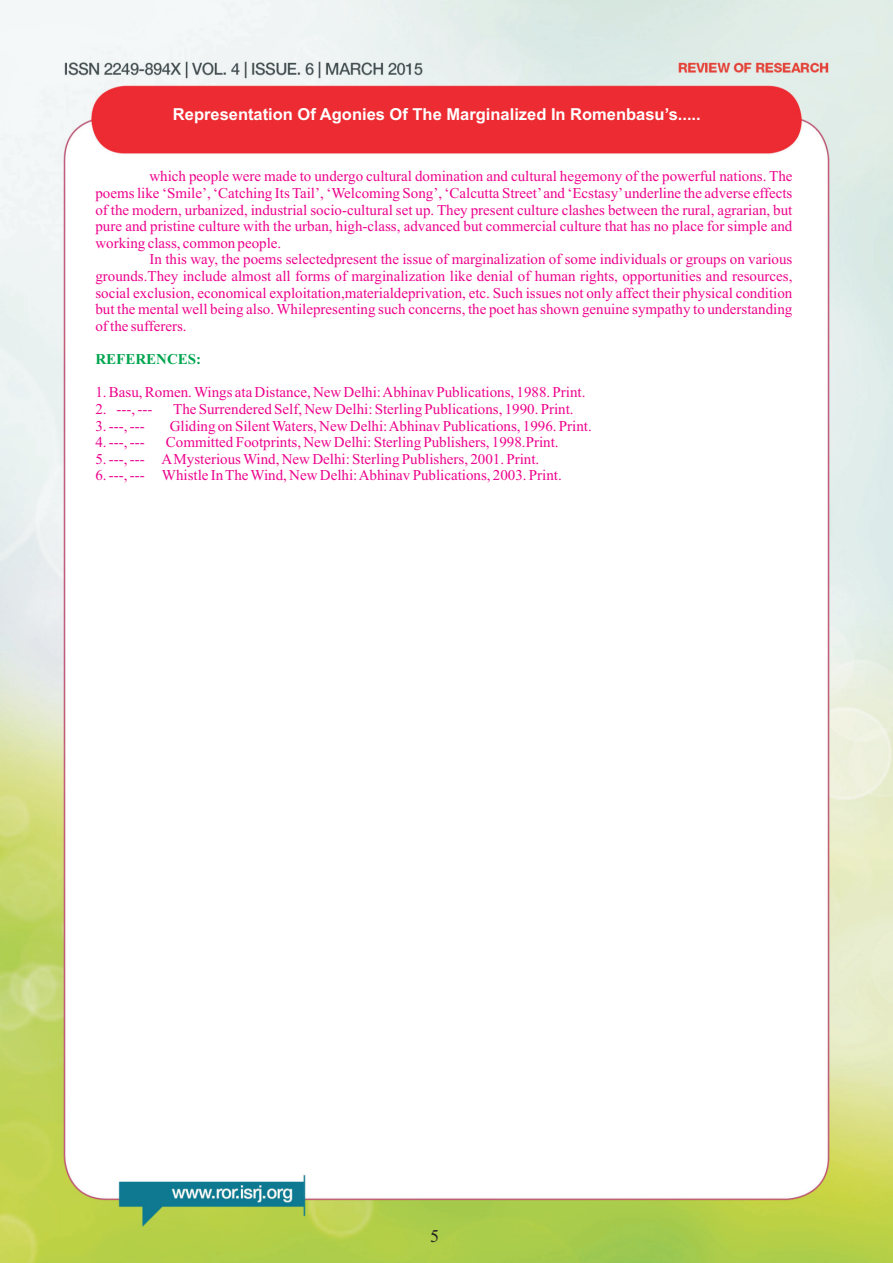
<style>
.page{position:relative;width:893px;height:1263px;background:#fff}
.page>*{position:absolute;margin:0;border:0;box-sizing:border-box;transform-origin:0 0}
.t1{font:18px "Times New Roman";color:#231f20}
.t2{font:700 16.5px "Arial";color:#fff}
.t3{font:15px/16.6px "Times New Roman";color:#ed028c;text-align:justify}
.t4{font:700 15px "Times New Roman";color:#00a54f}
</style>
<div class="page">
<img style="left:0;top:0;width:893px;height:1263px">
<p class="t2" style="left:173px;top:108px;width:529px">Representation Of Agonies Of The Marginalized In Romenbasu’s.....</p>
<p class="t3" style="left:95px;top:169px;width:698px;text-indent:54px">which people were made to undergo cultural domination and cultural hegemony of the powerful nations. The poems like ‘Smile’, ‘Catching Its Tail’, ‘Welcoming Song’, ‘Calcutta Street’and ‘Ecstasy’underline the adverse effects of the modern, urbanized, industrial socio-cultural set up. They present culture clashes between the rural, agrarian, but pure and pristine culture with the urban, high-class, advanced but commercial culture that has no place for simple and working class, common people.</p>
<p class="t3" style="left:95px;top:252px;width:698px;text-indent:54px">In this way, the poems selectedpresent the issue of marginalization of some individuals or groups on various grounds.They include almost all forms of marginalization like denial of human rights, opportunities and resources, social exclusion, economical exploitation,materialdeprivation, etc. Such issues not only affect their physical condition but the mental well being also. Whilepresenting such concerns, the poet has shown genuine sympathy to understanding of the sufferers.</p>
<p class="t4" style="left:95px;top:354px;width:107px">REFERENCES:</p>
<p class="t3" style="left:95px;top:385px;width:492px">1. Basu, Romen. Wings ata Distance, New Delhi: Abhinav Publications, 1988. Print.</p>
<p class="t3" style="left:95px;top:402px;width:58px">2. ---, ---</p>
<p class="t3" style="left:173px;top:402px;width:402px">The Surrendered Self, New Delhi: Sterling Publications, 1990. Print.</p>
<p class="t3" style="left:95px;top:419px;width:51px">3. ---, ---</p>
<p class="t3" style="left:170px;top:419px;width:424px">Gliding on Silent Waters, New Delhi: Abhinav Publications, 1996. Print.</p>
<p class="t3" style="left:95px;top:435px;width:51px">4. ---, ---</p>
<p class="t3" style="left:166px;top:435px;width:394px">Committed Footprints, New Delhi: Sterling Publishers, 1998.Print.</p>
<p class="t3" style="left:95px;top:452px;width:445px">5. ---, --- AMysterious Wind, New Delhi: Sterling Publishers, 2001. Print.</p>
<p class="t3" style="left:95px;top:468px;width:468px">6. ---, --- Whistle In The Wind, New Delhi: Abhinav Publications, 2003. Print.</p>
<p class="t1" style="left:430px;top:1229px;width:10px">5</p>
</div>
